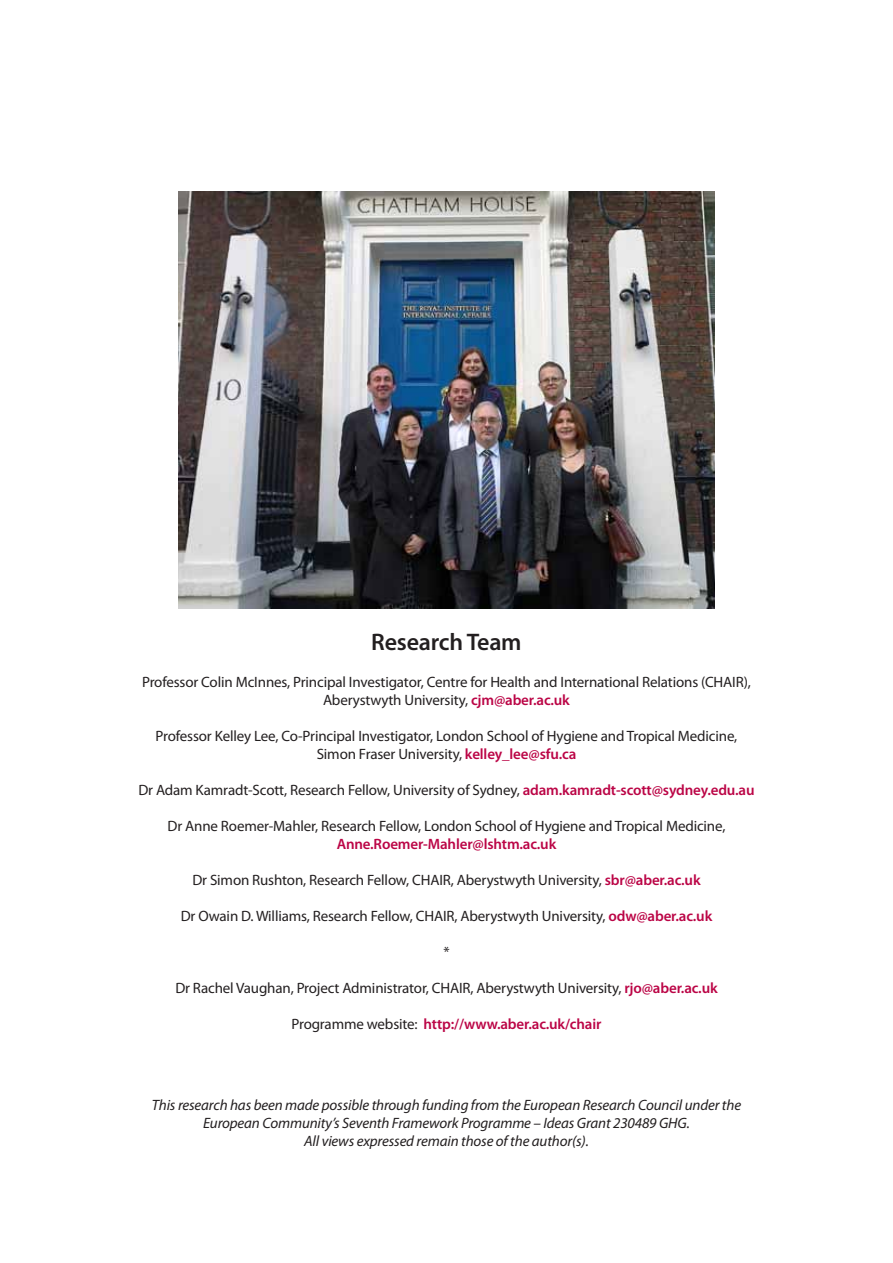
<style>
.page{position:relative;width:893px;height:1263px;background:#fff}
.page>*{position:absolute;margin:0;border:0;box-sizing:border-box;transform-origin:0 0}
.t1{font:600 24px "Myriad Pro";letter-spacing:-.01em;color:#231f20}
.t2{font:15px/18px "Myriad Pro";letter-spacing:-.01em;color:#231f20;text-align:center}
.t3{font:italic 15px/18px "Myriad Pro";letter-spacing:-.01em;color:#231f20;text-align:center}
.t4{font:600 15px "Myriad Pro";letter-spacing:-.01em;color:#bb0546}
.s1{font-weight:600;color:#bb0546}
.s2{font-weight:400;color:#231f20}
</style>
<div class="page">
<img style="left:179px;top:191px;width:535px;height:417px">
<h1 class="t1" style="left:371px;top:626px;width:152px">Research Team</h1>
<p class="t2" style="left:142px;top:673px;width:610px">Professor Colin McInnes, Principal Investigator, Centre for Health and International Relations (CHAIR),<br>Aberystwyth University, <span class="s1">cjm@aber.ac.uk</span></p>
<p class="t2" style="left:156px;top:727px;width:583px">Professor Kelley Lee, Co-Principal Investigator, London School of Hygiene and Tropical Medicine,<br>Simon Fraser University, <span class="s1">kelley_lee@sfu.ca</span></p>
<p class="t2" style="left:138px;top:781px;width:618px">Dr Adam Kamradt-Scott, Research Fellow, University of Sydney, <span class="s1">adam.kamradt-scott@sydney.edu.au</span></p>
<p class="t2" style="left:168px;top:817px;width:559px">Dr Anne Roemer-Mahler, Research Fellow, London School of Hygiene and Tropical Medicine,</p>
<p class="t4" style="left:337px;top:834px;width:221px">Anne.Roemer-Mahler@lshtm.ac.uk</p>
<p class="t2" style="left:192px;top:871px;width:510px">Dr Simon Rushton, Research Fellow, CHAIR, Aberystwyth University, <span class="s1">sbr@aber.ac.uk</span></p>
<p class="t2" style="left:181px;top:907px;width:533px">Dr Owain D. Williams, Research Fellow, CHAIR, Aberystwyth University, <span class="s1">odw@aber.ac.uk</span></p>
<p class="t2" style="left:443px;top:943px;width:8px">*</p>
<p class="t2" style="left:175px;top:979px;width:544px">Dr Rachel Vaughan, Project Administrator, CHAIR, Aberystwyth University, <span class="s1">rjo@aber.ac.uk</span></p>
<p class="t4" style="left:292px;top:1014px;width:311px"><span class="s2">Programme website:</span> http://www.aber.ac.uk/chair</p>
<p class="t3" style="left:152px;top:1096px;width:591px">This research has been made possible through funding from the European Research Council under the<br>European Community’s Seventh Framework Programme – Ideas Grant 230489 GHG.<br>All views expressed remain those of the author(s).</p>
</div>
